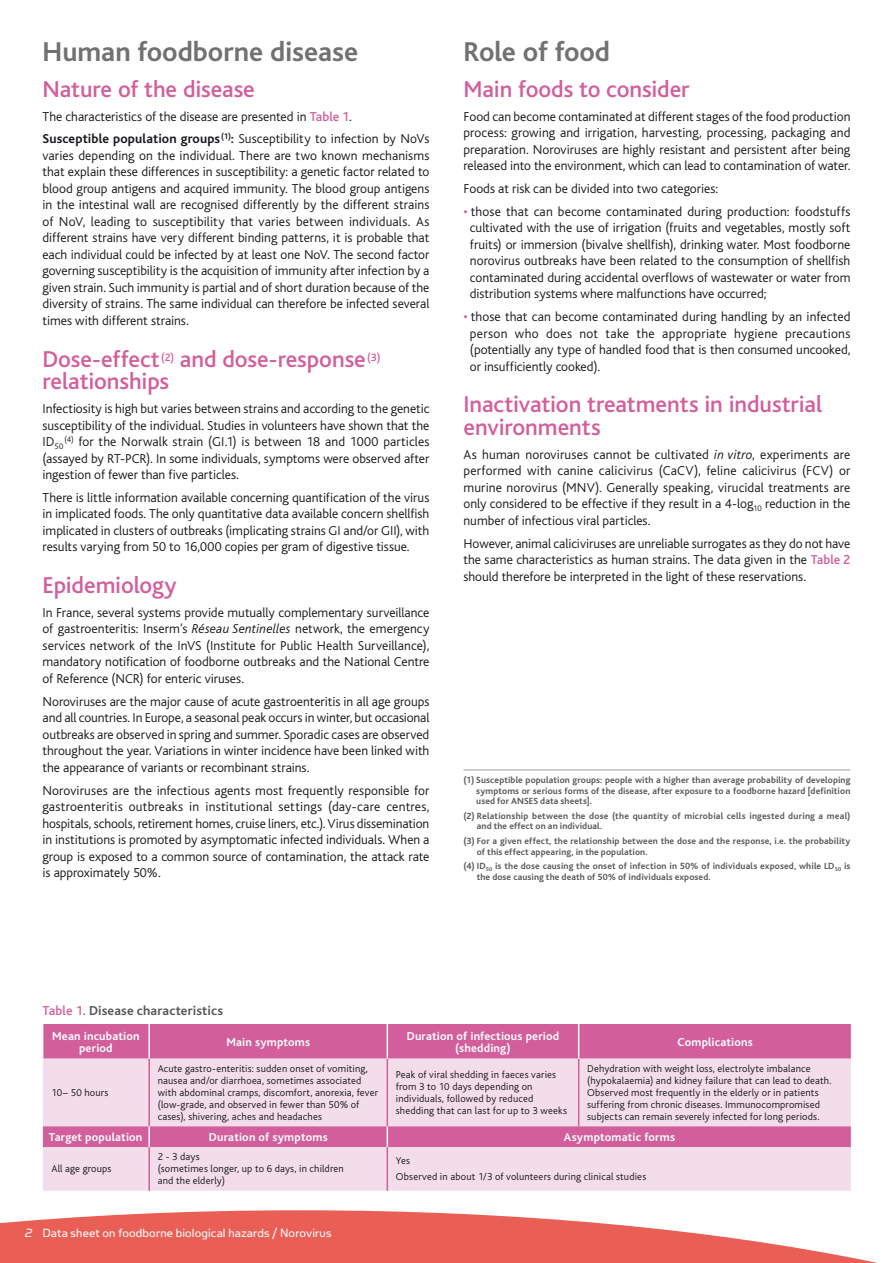
<style>
.page{position:relative;width:893px;height:1263px;background:#fff}
.page>*{position:absolute;margin:0;border:0;box-sizing:border-box;transform-origin:0 0}
.t1{font:700 28.5px "Bliss";color:#707173}
.t2{font:500 24px/22.5px "Bliss";letter-spacing:-.005em;color:#d25e9b}
.t3{font:300 13.5px/16.5px "Bliss";color:#1a171c;text-align:justify}
.t4{font:13.5px "Simian Text Orangutan";letter-spacing:.01em;color:#fff}
.t5{font:700 13.5px "Bliss";letter-spacing:.01em;color:#58585a}
.t6{font:700 12px/12.8px "Bliss";letter-spacing:.015em;color:#fff;text-align:center}
.t7{font:300 10.5px/12px "Bliss";letter-spacing:.015em;color:#1a171c}
.t8{font:700 9.3px/10.5px "Bliss";letter-spacing:.015em;color:#58585a}
.s1{font-weight:500;color:#d25e9b}
.s2{font-weight:700}
.s3{font-style:italic}
</style>
<div class="page">
<svg style="left:0;top:1210px;width:877px;height:53px;fill:#e95f56"></svg>
<div style="left:44px;top:1024px;width:807px;height:35px;background:#d25e9b"></div>
<div style="left:43px;top:1059px;width:808px;height:132px;background:#f3ddea"></div>
<hr style="left:148px;top:1024px;width:2px;height:35px;background:#fff">
<hr style="left:387px;top:1024px;width:1px;height:35px;background:#fff">
<hr style="left:578px;top:1024px;width:1px;height:35px;background:#fff">
<hr style="left:148px;top:1059px;width:2px;height:67px;background:#d25e9b">
<hr style="left:387px;top:1059px;width:1px;height:67px;background:#d25e9b">
<hr style="left:578px;top:1059px;width:1px;height:67px;background:#d25e9b">
<hr style="left:148px;top:1147px;width:2px;height:44px;background:#d25e9b">
<hr style="left:387px;top:1147px;width:1px;height:44px;background:#d25e9b">
<div style="left:43px;top:1126px;width:808px;height:21px;background:#d25e9b"></div>
<hr style="left:463px;top:769px;width:387px;height:1px;background:#9d9ea0">
<h1 class="t1" style="left:43px;top:37px;width:317px">Human foodborne disease</h1>
<h2 class="t2" style="left:43px;top:78px;width:214px">Nature of the disease</h2>
<p class="t3" style="left:43px;top:105px;width:388px;line-height:23px">The characteristics of the disease are presented in <span class="s1">Table 1</span>.<br><span class="s2">Susceptible population groups</span><sup>(1)</sup><span class="s2">:</span> Susceptibility to infection by NoVs</p>
<p class="t3" style="left:43px;top:147px;width:388px">varies depending on the individual. There are two known mechanisms that explain these differences in susceptibility: a genetic factor related to blood group antigens and acquired immunity. The blood group antigens in the intestinal wall are recognised differently by the different strains of NoV, leading to susceptibility that varies between individuals. As different strains have very different binding patterns, it is probable that each individual could be infected by at least one NoV. The second factor governing susceptibility is the acquisition of immunity after infection by a given strain. Such immunity is partial and of short duration because of the diversity of strains. The same individual can therefore be infected several times with different strains.</p>
<h2 class="t2" style="left:43px;top:348px;width:339px">Dose-effect<sup>(2)</sup> and dose-response<sup>(3) </sup>relationships</h2>
<p class="t3" style="left:43px;top:401px;width:388px">Infectiosity is high but varies between strains and according to the genetic susceptibility of the individual. Studies in volunteers have shown that the ID<sub>50</sub><sup>(4)</sup> for the Norwalk strain (GI.1) is between 18 and 1000 particles (assayed by RT-PCR). In some individuals, symptoms were observed after ingestion of fewer than five particles.</p>
<p class="t3" style="left:43px;top:489px;width:388px">There is little information available concerning quantification of the virus in implicated foods. The only quantitative data available concern shellfish implicated in clusters of outbreaks (implicating strains GI and/or GII), with results varying from 50 to 16,000 copies per gram of digestive tissue.</p>
<h2 class="t2" style="left:43px;top:574px;width:136px">Epidemiology</h2>
<p class="t3" style="left:43px;top:604px;width:388px">In France, several systems provide mutually complementary surveillance of gastroenteritis: Inserm’s <span class="s3">Réseau Sentinelles</span> network, the emergency services network of the InVS (Institute for Public Health Surveillance), mandatory notification of foodborne outbreaks and the National Centre of Reference (NCR) for enteric viruses.</p>
<p class="t3" style="left:43px;top:693px;width:388px">Noroviruses are the major cause of acute gastroenteritis in all age groups and all countries. In Europe, a seasonal peak occurs in winter, but occasional outbreaks are observed in spring and summer. Sporadic cases are observed throughout the year. Variations in winter incidence have been linked with the appearance of variants or recombinant strains.</p>
<p class="t3" style="left:43px;top:782px;width:388px">Noroviruses are the infectious agents most frequently responsible for gastroenteritis outbreaks in institutional settings (day-care centres, hospitals, schools, retirement homes, cruise liners, etc.). Virus dissemination in institutions is promoted by asymptomatic infected individuals. When a group is exposed to a common source of contamination, the attack rate is approximately 50%.</p>
<h1 class="t1" style="left:463px;top:37px;width:148px">Role of food</h1>
<h2 class="t2" style="left:463px;top:78px;width:228px">Main foods to consider</h2>
<p class="t3" style="left:463px;top:108px;width:388px">Food can become contaminated at different stages of the food production process: growing and irrigation, harvesting, processing, packaging and preparation. Noroviruses are highly resistant and persistent after being released into the environment, which can lead to contamination of water.</p>
<p class="t3" style="left:463px;top:180px;width:256px">Foods at risk can be divided into two categories:</p>
<p class="t3" style="left:470px;top:203px;width:382px;text-indent:-6px"><span class="s1">•</span> those that can become contaminated during production: foodstuffs cultivated with the use of irrigation (fruits and vegetables, mostly soft fruits) or immersion (bivalve shellfish), drinking water. Most foodborne norovirus outbreaks have been related to the consumption of shellfish contaminated during accidental overflows of wastewater or water from distribution systems where malfunctions have occurred;</p>
<p class="t3" style="left:470px;top:309px;width:382px;text-indent:-6px"><span class="s1">•</span> those that can become contaminated during handling by an infected person who does not take the appropriate hygiene precautions (potentially any type of handled food that is then consumed uncooked, or insufficiently cooked).</p>
<h2 class="t2" style="left:463px;top:394px;width:360px">Inactivation treatments in industrial environments</h2>
<p class="t3" style="left:463px;top:446px;width:388px">As human noroviruses cannot be cultivated <span class="s3">in vitro</span>, experiments are performed with canine calicivirus (CaCV), feline calicivirus (FCV) or murine norovirus (MNV). Generally speaking, virucidal treatments are only considered to be effective if they result in a 4-log<sub>10</sub> reduction in the number of infectious viral particles.</p>
<p class="t3" style="left:463px;top:535px;width:388px">However, animal caliciviruses are unreliable surrogates as they do not have the same characteristics as human strains. The data given in the <span class="s1">Table 2 </span>should therefore be interpreted in the light of these reservations.</p>
<p class="t8" style="left:476px;top:775px;width:376px;text-align:justify;text-indent:-13px">(1) Susceptible population groups: people with a higher than average probability of developing symptoms or serious forms of the disease, after exposure to a foodborne hazard [definition used for ANSES data sheets].</p>
<p class="t8" style="left:477px;top:811px;width:375px;text-indent:-13px">(2) Relationship between the dose (the quantity of microbial cells ingested during a meal) and the effect on an individual.</p>
<p class="t8" style="left:477px;top:836px;width:375px;text-indent:-13px">(3) For a given effect, the relationship between the dose and the response, i.e. the probability of this effect appearing, in the population.</p>
<p class="t8" style="left:477px;top:861px;width:375px;text-indent:-13px">(4) ID<sub>50</sub> is the dose causing the onset of infection in 50% of individuals exposed, while LD<sub>50</sub> is the dose causing the death of 50% of individuals exposed.</p>
<p class="t5" style="left:43px;top:1004px;width:182px"><span class="s1">Table 1.</span> Disease characteristics</p>
<p class="t6" style="left:52px;top:1029px;width:89px">Mean incubation period</p>
<p class="t6" style="left:226px;top:1036px;width:85px">Main symptoms</p>
<p class="t6" style="left:407px;top:1029px;width:154px">Duration of infectious period (shedding)</p>
<p class="t6" style="left:677px;top:1036px;width:77px">Complications</p>
<p class="t7" style="left:51px;top:1087px;width:59px">10– 50 hours</p>
<p class="t7" style="left:158px;top:1063px;width:222px">Acute gastro-enteritis: sudden onset of vomiting, nausea and/or diarrhoea, sometimes associated with abdominal cramps, discomfort, anorexia, fever (low-grade, and observed in fewer than 50% of cases), shivering, aches and headaches</p>
<p class="t7" style="left:396px;top:1069px;width:173px">Peak of viral shedding in faeces varies from 3 to 10 days depending on individuals, followed by reduced shedding that can last for up to 3 weeks</p>
<p class="t7" style="left:587px;top:1063px;width:246px">Dehydration with weight loss, electrolyte imbalance (hypokalaemia) and kidney failure that can lead to death.<br>Observed most frequently in the elderly or in patients suffering from chronic diseases. Immunocompromised subjects can remain severely infected for long periods.</p>
<p class="t6" style="left:49px;top:1130px;width:95px">Target population</p>
<p class="t6" style="left:209px;top:1130px;width:120px">Duration of symptoms</p>
<p class="t6" style="left:564px;top:1130px;width:113px">Asymptomatic forms</p>
<p class="t7" style="left:51px;top:1163px;width:62px">All age groups</p>
<p class="t7" style="left:158px;top:1151px;width:188px">2 - 3 days<br>(sometimes longer, up to 6 days, in children and the elderly)</p>
<p class="t7" style="left:396px;top:1153px;width:252px;line-height:16.2px">Yes<br>Observed in about 1/3 of volunteers during clinical studies</p>
<p class="t4" style="left:25px;top:1226px;width:308px"><span class="s3">2</span> Data sheet on foodborne biological hazards / Norovirus</p>
</div>
